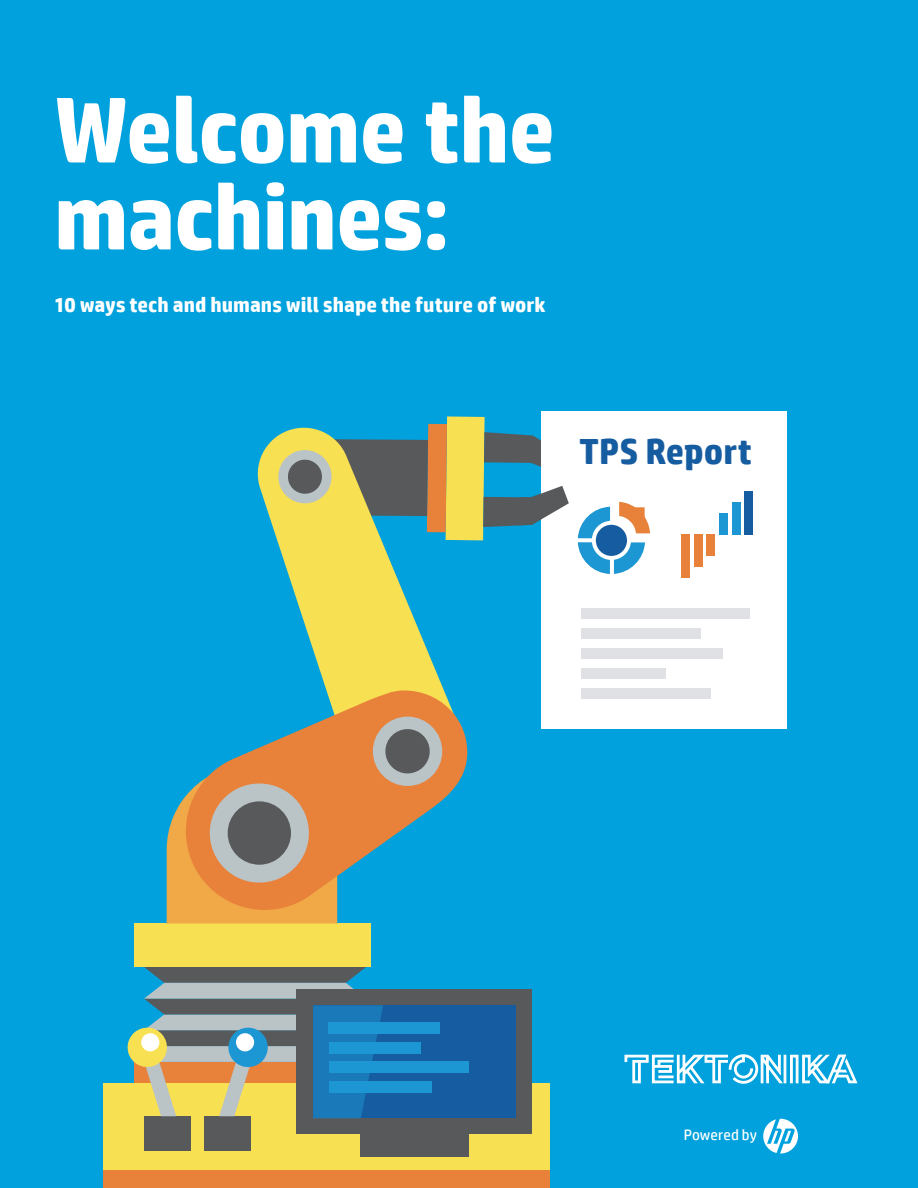
<style>
.page{position:relative;width:918px;height:1188px;background:#00a1dd}
.page>*{position:absolute;margin:0;border:0;box-sizing:border-box;transform-origin:0 0}
.t1{font:700 93px/87px "HP Simplified";letter-spacing:-.015em;color:#fff}
.t2{font:700 36.3px "HP Simplified";color:#165ca0}
.t3{font:700 21px "HP Simplified";color:#fff}
.t4{font:15px "HP Simplified";letter-spacing:.005em;color:#fff}
</style>
<div class="page">
<div style="left:134px;top:924px;width:237px;height:43px;background:#f8e053"></div>
<svg style="left:167px;top:796px;width:170px;height:128px;background:#dfa950"></svg>
<svg style="left:257px;top:438px;width:214px;height:319px;fill:#f8e053"></svg>
<svg style="left:186px;top:690px;width:281px;height:220px;fill:#e8823a"></svg>
<div style="left:210px;top:783px;width:99px;height:100px;background:#bac3c6;border-radius:50%"></div>
<div style="left:228px;top:801px;width:63px;height:64px;background:#58595b;border-radius:50%"></div>
<div style="left:373px;top:717px;width:69px;height:69px;background:#bac3c6;border-radius:50%"></div>
<div style="left:385px;top:729px;width:45px;height:44px;background:#58595b;border-radius:50%"></div>
<div style="left:104px;top:1084px;width:446px;height:104px;background:#f8e053"></div>
<div style="left:297px;top:990px;width:235px;height:144px;background:#58595b"></div>
<div style="left:313px;top:1005px;width:203px;height:113px;background:#165ca0"></div>
<div style="left:329px;top:1022px;width:111px;height:11px;background:#1d97d3"></div>
<div style="left:329px;top:1042px;width:92px;height:11px;background:#1d97d3"></div>
<div style="left:329px;top:1062px;width:139px;height:11px;background:#1d97d3"></div>
<div style="left:329px;top:1081px;width:102px;height:12px;background:#1d97d3"></div>
<div style="left:360px;top:1134px;width:109px;height:22px;background:#58595b"></div>
<div style="left:104px;top:1170px;width:446px;height:18px;background:#e8823a"></div>
<div style="left:205px;top:1116px;width:46px;height:35px;background:#58595b"></div>
<div style="left:144px;top:1116px;width:47px;height:35px;background:#58595b"></div>
<svg style="left:125px;top:967px;width:258px;height:151px"></svg>
<div style="left:141px;top:1033px;width:18px;height:18px;background:#fff;border-radius:50%"></div>
<div style="left:542px;top:411px;width:245px;height:317px;background:#fff"></div>
<svg style="left:275px;top:416px;width:294px;height:124px"></svg>
<div style="left:719px;top:513px;width:9px;height:21px;background:#1d97d3"></div>
<div style="left:732px;top:502px;width:8px;height:32px;background:#1d97d3"></div>
<div style="left:744px;top:491px;width:9px;height:43px;background:#165ca0"></div>
<div style="left:706px;top:534px;width:9px;height:21px;background:#e8823a"></div>
<div style="left:694px;top:534px;width:8px;height:33px;background:#e8823a"></div>
<div style="left:681px;top:534px;width:9px;height:43px;background:#e8823a"></div>
<svg style="left:578px;top:502px;width:72px;height:72px"></svg>
<div style="left:635px;top:507px;width:10px;height:10px;background:#e8823a"></div>
<div style="left:581px;top:609px;width:168px;height:10px;background:#e0e1e4"></div>
<div style="left:581px;top:649px;width:142px;height:10px;background:#e0e1e4"></div>
<div style="left:581px;top:669px;width:84px;height:10px;background:#e0e1e4"></div>
<div style="left:581px;top:688px;width:130px;height:11px;background:#e0e1e4"></div>
<div style="left:581px;top:629px;width:119px;height:10px;background:#e0e1e4"></div>
<svg style="left:624px;top:1054px;width:234px;height:30px"></svg>
<svg style="left:763px;top:1119px;width:35px;height:34px"></svg>
<h1 class="t1" style="left:54px;top:87px;width:503px">Welcome the machines:</h1>
<p class="t3" style="left:54px;top:291px;width:493px">10 ways tech and humans will shape the future of work</p>
<h2 class="t2" style="left:579px;top:428px;width:174px">TPS Report</h2>
<p class="t4" style="left:684px;top:1125px;width:75px">Powered by</p>
</div>
